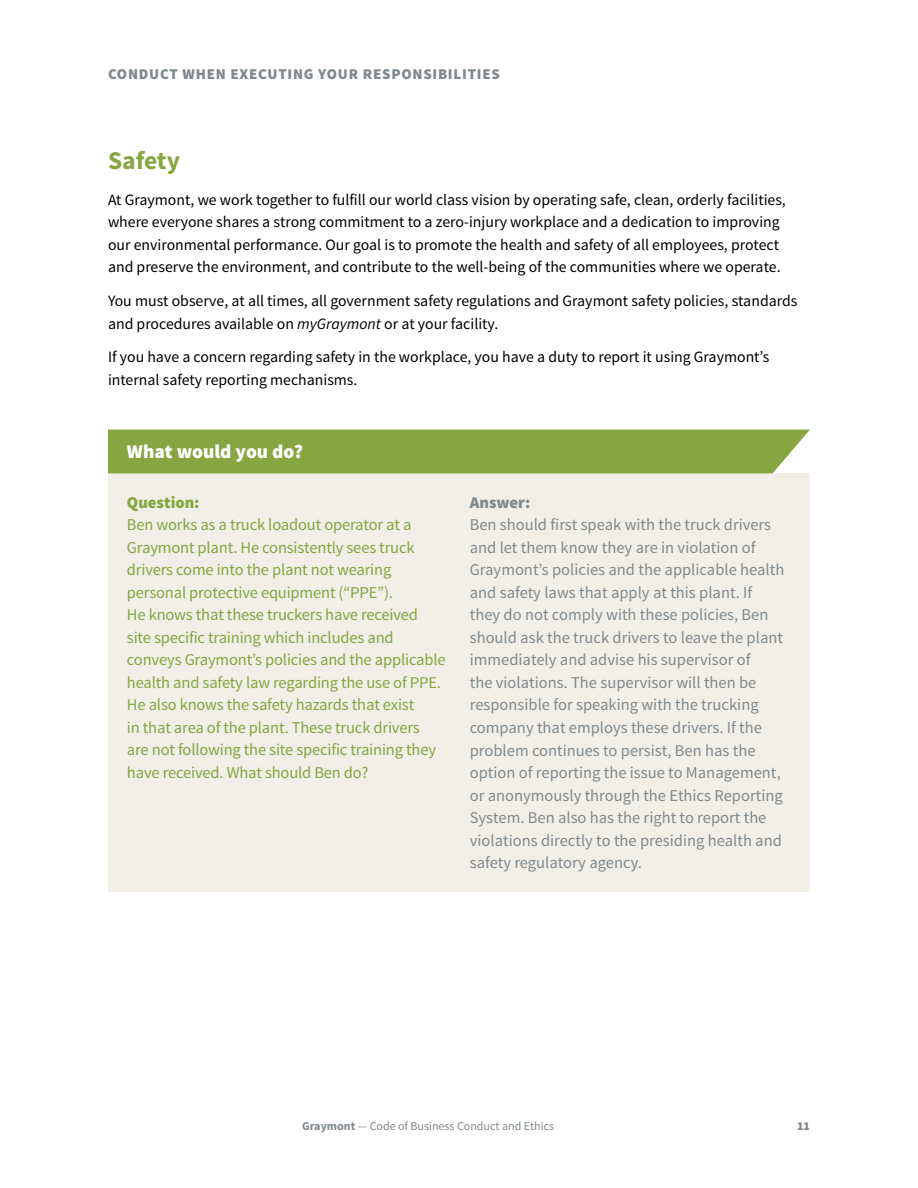
<style>
.page{position:relative;width:918px;height:1188px;background:#fff}
.page>*{position:absolute;margin:0;border:0;box-sizing:border-box;transform-origin:0 0}
.t1{font:700 25.5px "Source Sans Pro";color:#85a640}
.t2{font:900 19.5px "Source Sans Pro";color:#fff}
.t3{font:16.5px/22.5px "Source Sans Pro";color:#81898e}
.t4{font:16.5px/22.5px "Source Sans Pro";letter-spacing:-.01em;color:#85a640}
.t5{font:900 16.5px "Source Sans Pro";color:#85a640}
.t6{font:900 16.5px "Source Sans Pro";color:#81898e}
.t7{font:15.75px/22.5px "Source Sans Pro";color:#000}
.t8{font:900 15px "Source Sans Pro";letter-spacing:.05em;color:#81898e}
.t9{font:12px "Source Sans Pro";color:#81898e}
.t10{font:900 12px "Source Sans Pro";color:#81898e}
.s1{font-style:italic}
.s2{font-weight:700}
</style>
<div class="page">
<div style="left:108px;top:473px;width:702px;height:419px;background:#f1efe7"></div>
<div style="left:108px;top:430px;width:702px;height:43px;background:#85a640"></div>
<p class="t8" style="left:108px;top:64px;width:393px">CONDUCT WHEN EXECUTING YOUR RESPONSIBILITIES</p>
<h1 class="t1" style="left:108px;top:144px;width:73px">Safety</h1>
<p class="t7" style="left:108px;top:189px;width:679px">At Graymont, we work together to fulfill our world class vision by operating safe, clean, orderly facilities, where everyone shares a strong commitment to a zero-injury workplace and a dedication to improving our environmental performance. Our goal is to promote the health and safety of all employees, protect and preserve the environment, and contribute to the well-being of the communities where we operate.</p>
<p class="t7" style="left:108px;top:290px;width:691px">You must observe, at all times, all government safety regulations and Graymont safety policies, standards and procedures available on <span class="s1">myGraymont</span> or at your facility.</p>
<p class="t7" style="left:108px;top:346px;width:663px">If you have a concern regarding safety in the workplace, you have a duty to report it using Graymont’s internal safety reporting mechanisms.</p>
<p class="t2" style="left:127px;top:438px;width:178px">What would you do?</p>
<p class="t5" style="left:127px;top:492px;width:74px">Question:</p>
<p class="t4" style="left:127px;top:514px;width:320px">Ben works as a truck loadout operator at a Graymont plant. He consistently sees truck drivers come into the plant not wearing personal protective equipment (“PPE”).<br>He knows that these truckers have received site specific training which includes and conveys Graymont’s policies and the applicable health and safety law regarding the use of PPE.<br>He also knows the safety hazards that exist<br>in that area of the plant. These truck drivers are not following the site specific training they have received. What should Ben do?</p>
<p class="t6" style="left:470px;top:492px;width:62px">Answer:</p>
<p class="t3" style="left:470px;top:514px;width:316px">Ben should first speak with the truck drivers and let them know they are in violation of Graymont’s policies and the applicable health and safety laws that apply at this plant. If they do not comply with these policies, Ben should ask the truck drivers to leave the plant immediately and advise his supervisor of<br>the violations. The supervisor will then be responsible for speaking with the trucking company that employs these drivers. If the problem continues to persist, Ben has the option of reporting the issue to Management, or anonymously through the Ethics Reporting System. Ben also has the right to report the violations directly to the presiding health and safety regulatory agency.</p>
<p class="t9" style="left:302px;top:1118px;width:253px"><span class="s2">Graymont</span> — Code of Business Conduct and Ethics</p>
<p class="t10" style="left:797px;top:1118px;width:14px">11</p>
</div>
